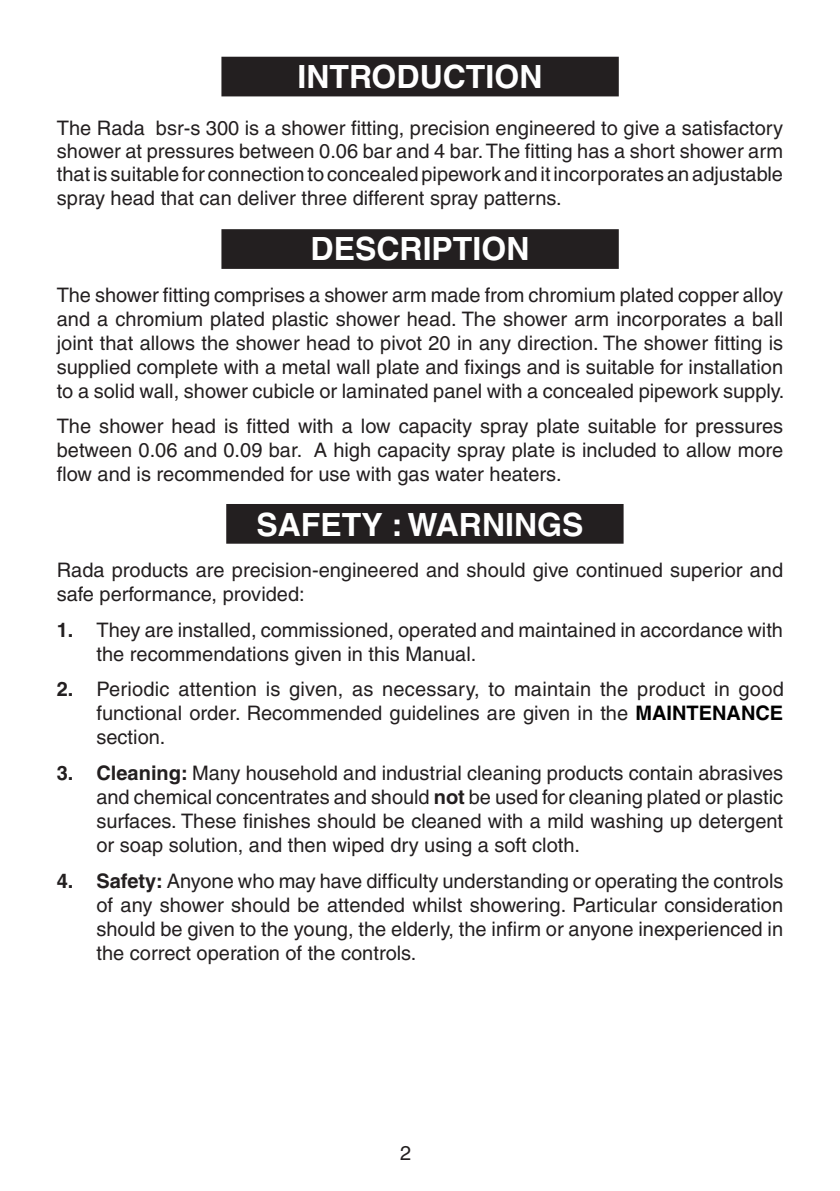
<style>
.page{position:relative;width:840px;height:1191px;background:#fff}
.page>*{position:absolute;margin:0;border:0;box-sizing:border-box;transform-origin:0 0}
.t1{font:700 32px "Helvetica";color:#fff}
.Body_text{font:20px/24px "Helvetica";color:#231f20;text-align:justify}
._1_2_3{font:20px/24px "Helvetica";color:#231f20;text-align:justify}
.s1{font-weight:700}
.s2{font-weight:700;color:#000}
</style>
<div class="page">
<div style="left:222px;top:58px;width:395px;height:37px;background:#231f20"></div>
<div style="left:221px;top:57px;width:397px;height:39px;border:2px solid #231f20"></div>
<div style="left:222px;top:230px;width:395px;height:38px;background:#231f20"></div>
<div style="left:221px;top:229px;width:397px;height:40px;border:2px solid #231f20"></div>
<div style="left:227px;top:505px;width:395px;height:37px;background:#231f20"></div>
<div style="left:226px;top:504px;width:397px;height:40px;border:2px solid #231f20"></div>
<p class="t1" style="left:297px;top:57px;width:246px">INTRODUCTION</p>
<p class="Body_text" style="left:57px;top:116px;width:727px;line-height:23.4px">The Rada bsr-s 300 is a shower fitting, precision engineered to give a satisfactory shower at pressures between 0.06 bar and 4 bar. The fitting has a short shower arm that is suitable for connection to concealed pipework and it incorporates an adjustable spray head that can deliver three different spray patterns.</p>
<p class="t1" style="left:310px;top:229px;width:220px">DESCRIPTION</p>
<p class="Body_text" style="left:57px;top:282px;width:728px">The shower fitting comprises a shower arm made from chromium plated copper alloy and a chromium plated plastic shower head. The shower arm incorporates a ball joint that allows the shower head to pivot 20 in any direction. The shower fitting is supplied complete with a metal wall plate and fixings and is suitable for installation to a solid wall, shower cubicle or laminated panel with a concealed pipework supply.</p>
<p class="Body_text" style="left:57px;top:414px;width:727px">The shower head is fitted with a low capacity spray plate suitable for pressures between 0.06 and 0.09 bar. A high capacity spray plate is included to allow more flow and is recommended for use with gas water heaters.</p>
<p class="t1" style="left:256px;top:505px;width:328px">SAFETY : WARNINGS</p>
<p class="Body_text" style="left:57px;top:557px;width:727px">Rada products are precision-engineered and should give continued superior and safe performance, provided:</p>
<p class="_1_2_3" style="left:96px;top:617px;width:687px;text-indent:-40px"><span class="s1">1.</span> They are installed, commissioned, operated and maintained in accordance with the recommendations given in this Manual.</p>
<p class="_1_2_3" style="left:96px;top:677px;width:688px;text-indent:-40px"><span class="s1">2.</span> Periodic attention is given, as necessary, to maintain the product in good functional order. Recommended guidelines are given in the <span class="s2">MAINTENANCE </span>section.</p>
<p class="_1_2_3" style="left:96px;top:761px;width:688px;text-indent:-40px"><span class="s1">3. Cleaning:</span> Many household and industrial cleaning products contain abrasives and chemical concentrates and should <span class="s1">not</span> be used for cleaning plated or plastic surfaces. These finishes should be cleaned with a mild washing up detergent or soap solution, and then wiped dry using a soft cloth.</p>
<p class="_1_2_3" style="left:96px;top:869px;width:688px;text-indent:-40px"><span class="s1">4. Safety:</span> Anyone who may have difficulty understanding or operating the controls of any shower should be attended whilst showering. Particular consideration should be given to the young, the elderly, the infirm or anyone inexperienced in the correct operation of the controls.</p>
<p class="Body_text" style="left:400px;top:1141px;width:13px">2</p>
</div>
